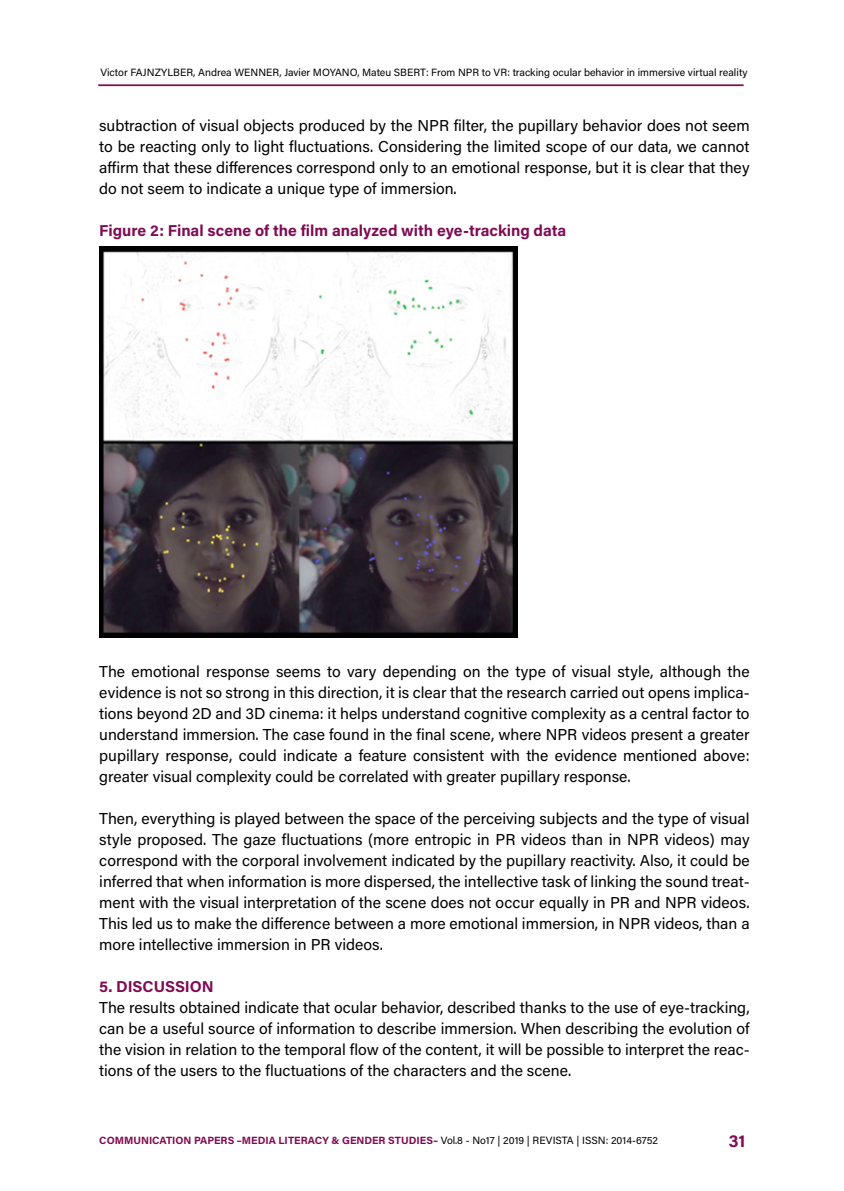
<style>
.page{position:relative;width:844px;height:1191px;background:#fff}
.page>*{position:absolute;margin:0;border:0;box-sizing:border-box;transform-origin:0 0}
.t1{font:700 17.5px "Acumin Pro";color:#800b53}
.t2{font:15.75px/21px "Acumin Pro";color:#000;text-align:justify}
.t3{font:700 15.75px "Acumin Pro";color:#800b53}
.t4{font:10.5px "Acumin Pro";color:#000}
.t5{font:700 10.5px "Acumin Pro";color:#800b53}
.s1{font-weight:400;color:#000}
</style>
<div class="page">
<hr style="left:98px;top:84px;width:645px;height:2px;background:#800b53">
<img style="left:99px;top:247px;width:418px;height:390px">
<p class="t4" style="left:100px;top:65px;width:648px">Victor FAJNZYLBER, Andrea WENNER, Javier MOYANO, Mateu SBERT: From NPR to VR: tracking ocular behavior in immersive virtual reality</p>
<p class="t2" style="left:99px;top:114px;width:651px">subtraction of visual objects produced by the NPR filter, the pupillary behavior does not seem to be reacting only to light fluctuations. Considering the limited scope of our data, we cannot affirm that these differences correspond only to an emotional response, but it is clear that they do not seem to indicate a unique type of immersion.</p>
<p class="t3" style="left:99px;top:219px;width:468px">Figure 2: Final scene of the film analyzed with eye-tracking data</p>
<p class="t2" style="left:99px;top:660px;width:651px">The emotional response seems to vary depending on the type of visual style, although the evidence is not so strong in this direction, it is clear that the research carried out opens implica&shy;tions beyond 2D and 3D cinema: it helps understand cognitive complexity as a central factor to understand immersion. The case found in the final scene, where NPR videos present a greater pupillary response, could indicate a feature consistent with the evidence mentioned above: greater visual complexity could be correlated with greater pupillary response.</p>
<p class="t2" style="left:99px;top:807px;width:651px">Then, everything is played between the space of the perceiving subjects and the type of visual style proposed. The gaze fluctuations (more entropic in PR videos than in NPR videos) may correspond with the corporal involvement indicated by the pupillary reactivity. Also, it could be inferred that when information is more dispersed, the intellective task of linking the sound treat&shy;ment with the visual interpretation of the scene does not occur equally in PR and NPR videos.<br>This led us to make the difference between a more emotional immersion, in NPR videos, than a more intellective immersion in PR videos.</p>
<p class="t3" style="left:99px;top:975px;width:116px">5. DISCUSSION</p>
<p class="t2" style="left:99px;top:996px;width:651px">The results obtained indicate that ocular behavior, described thanks to the use of eye-tracking, can be a useful source of information to describe immersion. When describing the evolution of the vision in relation to the temporal flow of the content, it will be possible to interpret the reac&shy;tions of the users to the fluctuations of the characters and the scene.</p>
<p class="t5" style="left:99px;top:1133px;width:560px">COMMUNICATION PAPERS –MEDIA LITERACY &amp; GENDER STUDIES– <span class="s1">Vol.8 - No17 | 2019 | REVISTA | ISSN: 2014-6752</span></p>
<p class="t1" style="left:728px;top:1128px;width:18px">31</p>
</div>
